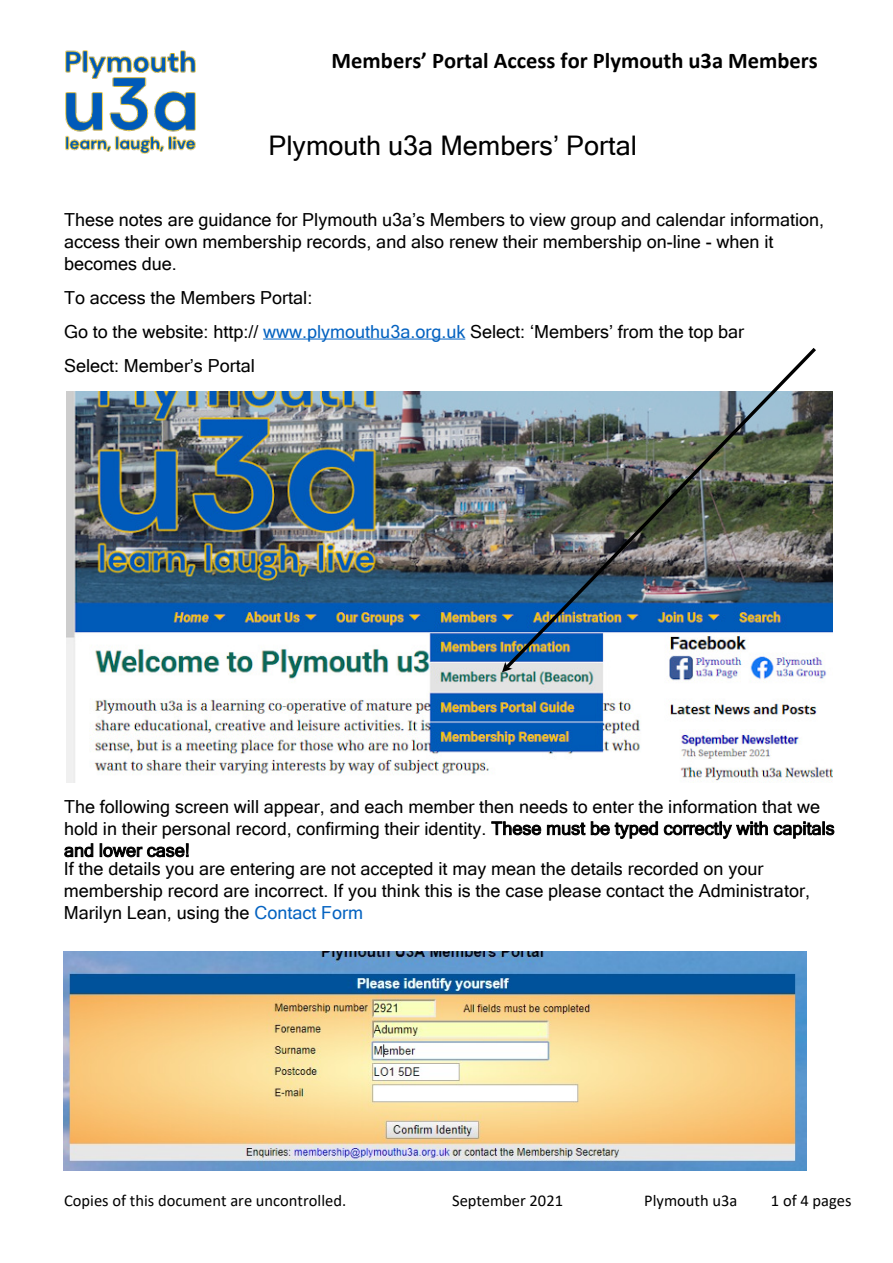
<style>
.page{position:relative;width:893px;height:1263px;background:#fff}
.page>*{position:absolute;margin:0;border:0;box-sizing:border-box;transform-origin:0 0}
.t1{font:27px "Microsoft Sans Serif";color:#000}
.t2{font:700 22.5px "Calibri";color:#000}
.t3{font:18px/21.9px "Microsoft Sans Serif";color:#000}
.t4{font:16.5px "Calibri";color:#000}
.s1{color:#0563c1}
</style>
<div class="page">
<hr style="left:263px;top:339px;width:202px;height:1px;background:#0563c1">
<img style="left:64px;top:952px;width:742px;height:219px">
<img style="left:67px;top:391px;width:766px;height:391px">
<svg style="left:502px;top:661px;width:11px;height:11px"></svg>
<img style="left:503px;top:348px;width:317px;height:323px">
<img style="left:65px;top:51px;width:130px;height:103px">
<p class="t2" style="left:332px;top:51px;width:488px">Members’ Portal Access for Plymouth u3a Members</p>
<h1 class="t1" style="left:268px;top:135px;width:370px">Plymouth u3a Members’ Portal</h1>
<p class="t3" style="left:64px;top:210px;width:762px">These notes are guidance for Plymouth u3a’s Members to view group and calendar information, access their own membership records, and also renew their membership on-line - when it becomes due.</p>
<p class="t3" style="left:64px;top:282px;width:682px;line-height:33.9px">To access the Members Portal:<br>Go to the website: http:// <span class="s1">www.plymouthu3a.org.uk</span> Select: ‘Members’ from the top bar<br>Select: Member’s Portal</p>
<p class="t3" style="left:64px;top:797px;width:772px">The following screen will appear, and each member then needs to enter the information that we hold in their personal record, confirming their identity. These must be typed correctly with capitals and lower case!</p>
<p class="t3" style="left:64px;top:859px;width:748px">If the details you are entering are not accepted it may mean the details recorded on your membership record are incorrect. If you think this is the case please contact the Administrator,<br>Marilyn Lean, using the <span class="s1">Contact Form</span></p>
<p class="t4" style="left:64px;top:1193px;width:284px">Copies of this document are uncontrolled.</p>
<p class="t4" style="left:452px;top:1193px;width:112px">September 2021</p>
<p class="t4" style="left:644px;top:1193px;width:95px">Plymouth u3a</p>
<p class="t4" style="left:771px;top:1193px;width:82px">1 of 4 pages</p>
</div>
